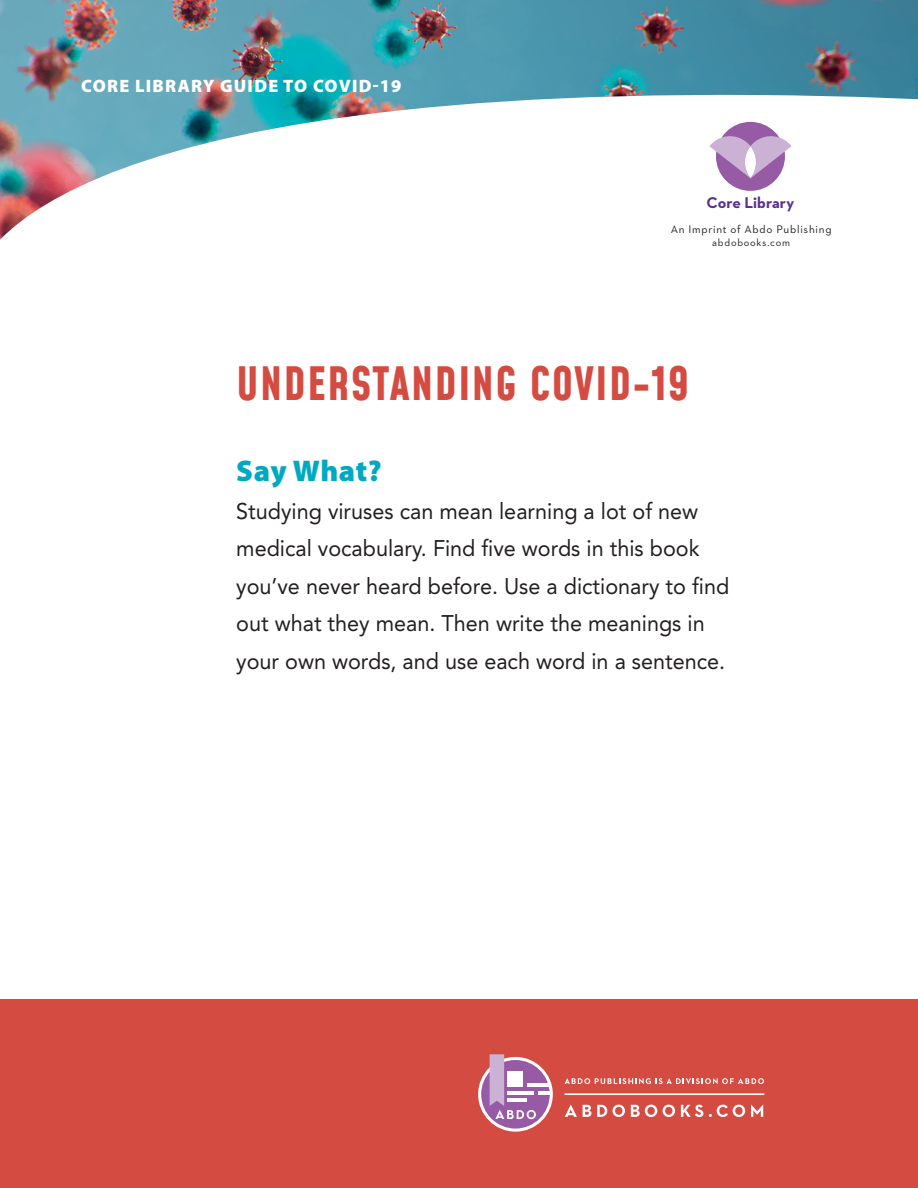
<style>
.page{position:relative;width:918px;height:1188px;background:#fff}
.page>*{position:absolute;margin:0;border:0;box-sizing:border-box;transform-origin:0 0}
.WEB_-_book_title{font:700 45px "Mohave";letter-spacing:.02em;color:#d44b41}
.WEB_-_subhead{font:900 30px "Myriad Pro";letter-spacing:.01em;color:#00a9c2}
.WEB_-_main_text_NO_I{font:22.5px/37.5px "Avenir LT Std";color:#231f20;scale:.96 1}
.t1{font:900 18px "Myriad Pro";letter-spacing:.07em;color:#fff}
.t2{font:700 15.9px "Neutraface 2 Text";color:#5b2e91}
.t3{font:11.25px "Neutraface 2 Text";letter-spacing:.065em;color:#231f20}
.t4{font:10.5px "Neutraface 2 Text";letter-spacing:.07em;color:#231f20}
</style>
<div class="page">
<div style="left:0;top:999px;width:918px;height:189px;background:#d44b41"></div>
<svg style="left:478px;top:1057px;width:75px;height:75px"></svg>
<div style="left:481px;top:1060px;width:69px;height:69px;background:#975aa5;border-radius:50%"></div>
<hr style="left:527px;top:1084px;width:24px;height:3px;background:#fff">
<hr style="left:538px;top:1091px;width:13px;height:4px;background:#fff">
<svg style="left:490px;top:1054px;width:46px;height:65px"></svg>
<svg style="left:565px;top:1105px;width:12px;height:12px"></svg>
<svg style="left:583px;top:1105px;width:8px;height:12px"></svg>
<svg style="left:597px;top:1105px;width:10px;height:12px"></svg>
<svg style="left:613px;top:1105px;width:12px;height:12px"></svg>
<svg style="left:631px;top:1105px;width:26px;height:12px"></svg>
<svg style="left:663px;top:1105px;width:12px;height:12px"></svg>
<svg style="left:681px;top:1105px;width:22px;height:12px"></svg>
<svg style="left:709px;top:1105px;width:36px;height:12px"></svg>
<svg style="left:751px;top:1105px;width:12px;height:12px"></svg>
<svg style="left:565px;top:1078px;width:199px;height:6px"></svg>
<hr style="left:565px;top:1093px;width:199px;height:2px;background:#fff">
<img style="left:0;top:0;width:918px;height:240px">
<p class="t1" style="left:81px;top:76px;width:322px">CORE LIBRARY GUIDE TO COVID-19</p>
<p class="t2" style="left:707px;top:193px;width:89px">Core Library</p>
<p class="t3" style="left:671px;top:222px;width:162px">An Imprint of Abdo Publishing</p>
<p class="t4" style="left:712px;top:236px;width:79px">abdobooks.com</p>
<p class="WEB_-_book_title" style="left:236px;top:355px;width:455px">UNDERSTANDING COVID-19</p>
<p class="WEB_-_subhead" style="left:236px;top:454px;width:147px">Say What?</p>
<p class="WEB_-_main_text_NO_I" style="left:236px;top:492px;width:515px">Studying viruses can mean learning a lot of new medical vocabulary. Find five words in this book you’ve never heard before. Use a dictionary to find out what they mean. Then write the meanings in your own words, and use each word in a sentence.</p>
</div>
